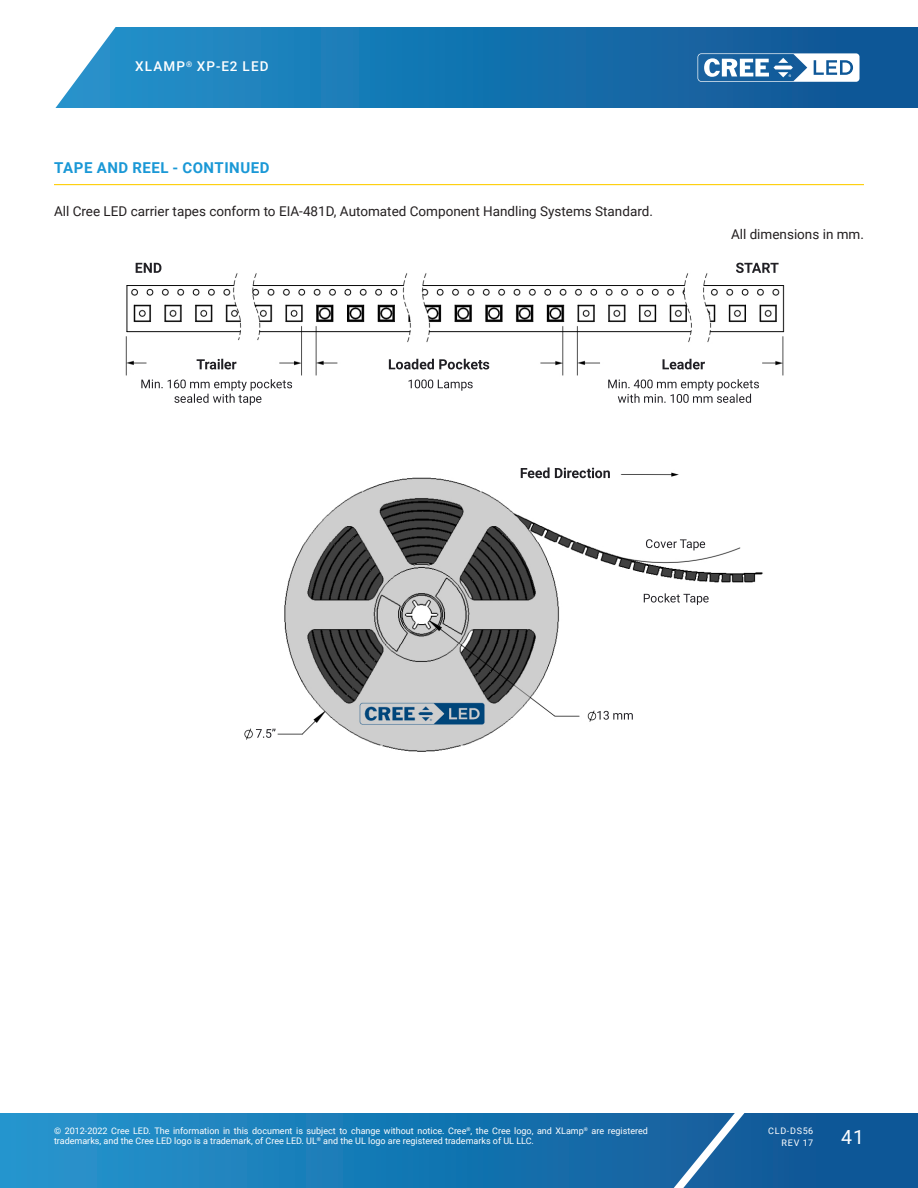
<style>
.page{position:relative;width:918px;height:1188px;background:#fff}
.page>*{position:absolute;margin:0;border:0;box-sizing:border-box;transform-origin:0 0}
.t1{font:19.5px "Roboto";color:#fff}
.Section_heading_with{font:700 15px "Roboto";letter-spacing:.035em;color:#1a98d6}
.Text_justify{font:13.5px "Roboto";color:#231f20}
.t2{font:500 13.5px "Roboto";letter-spacing:.085em;color:#fff}
.t3{font:9px/10.8px "Roboto";color:#fff}
.t4{font:9px/12px "Roboto";letter-spacing:.085em;color:#fff;text-align:right}
</style>
<div class="page">
<svg style="left:0;top:1113px;width:918px;height:75px;background:#1876b2"></svg>
<svg style="left:644px;top:1113px;width:117px;height:75px;background:#296da6"></svg>
<svg style="left:55px;top:27px;width:863px;height:81px;background:#2078b2"></svg>
<svg style="left:698px;top:53px;width:162px;height:29px"></svg>
<hr style="left:54px;top:184px;width:810px;height:1px;background:#fece08">
<img style="left:125px;top:262px;width:660px;height:490px">
<h3 class="t2" style="left:135px;top:57px;width:135px">XLAMP<sup>®</sup> XP-E2 LED</h3>
<p class="Section_heading_with" style="left:54px;top:157px;width:217px">TAPE AND REEL - CONTINUED</p>
<p class="Text_justify" style="left:54px;top:202px;width:600px">All Cree LED carrier tapes conform to EIA-481D, Automated Component Handling Systems Standard.</p>
<p class="Text_justify" style="left:731px;top:224px;width:135px">All dimensions in mm.</p>
<p class="t3" style="left:54px;top:1125px;width:596px">© 2012-2022 Cree LED. The information in this document is subject to change without notice. Cree<sup>®</sup>, the Cree logo, and XLamp<sup>®</sup> are registered trademarks, and the Cree LED logo is a trademark, of Cree LED. UL<sup>®</sup> and the UL logo are registered trademarks of UL LLC.</p>
<p class="t4" style="left:768px;top:1124px;width:47px">CLD-DS56<br>REV 17</p>
<h1 class="t1" style="left:841px;top:1123px;width:24px">41</h1>
</div>
